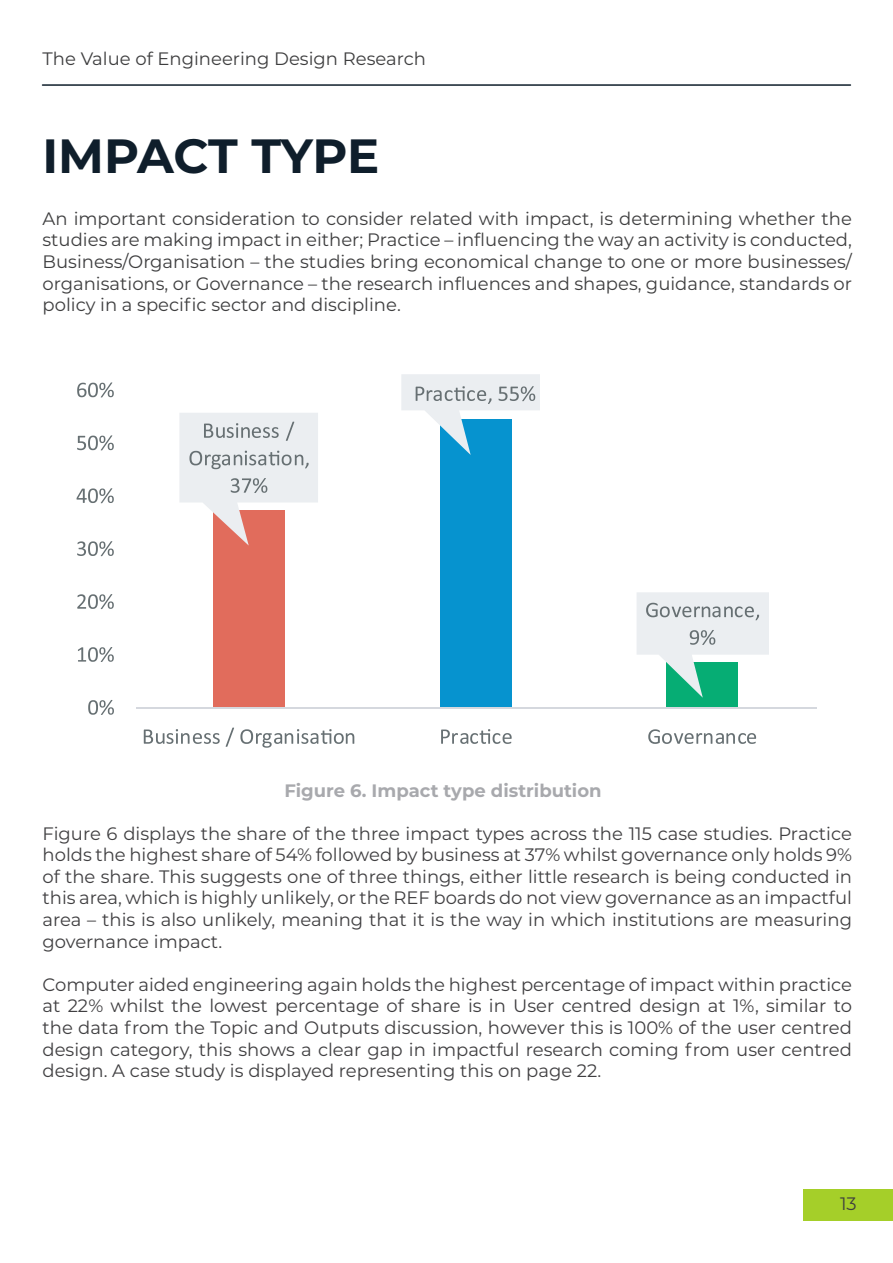
<style>
.page{position:relative;width:893px;height:1263px;background:#fff}
.page>*{position:absolute;margin:0;border:0;box-sizing:border-box;transform-origin:0 0}
.Headings{font:700 48px "Montserrat";letter-spacing:-.01em;color:#0f1e2b}
.t1{font:18px "Montserrat";color:#403f41}
.t2{font:18px/21.6px "Montserrat";color:#3e3e3f;text-align:justify}
.t3{font:700 18px "Montserrat";color:#a8a9ad}
</style>
<div class="page">
<hr style="left:43px;top:84px;width:807px;height:2px;background:#0f1e2b">
<hr style="left:0;top:1188px;width:1px;height:32px;background:#a5cf29">
<div style="left:804px;top:1188px;width:89px;height:32px;background:#a5cf29"></div>
<div style="left:213px;top:510px;width:71px;height:198px;background:#e16c5c"></div>
<div style="left:440px;top:419px;width:72px;height:289px;background:#0693cf"></div>
<div style="left:666px;top:662px;width:72px;height:46px;background:#06ad74"></div>
<hr style="left:136px;top:707px;width:680px;height:2px;background:#d5d8de">
<svg style="left:179px;top:413px;width:139px;height:132px"></svg>
<svg style="left:401px;top:374px;width:139px;height:81px"></svg>
<svg style="left:637px;top:592px;width:132px;height:106px"></svg>
<svg style="left:88px;top:700px;width:26px;height:15px"></svg>
<svg style="left:78px;top:647px;width:36px;height:15px"></svg>
<svg style="left:77px;top:594px;width:37px;height:15px"></svg>
<svg style="left:77px;top:541px;width:37px;height:15px"></svg>
<svg style="left:77px;top:488px;width:37px;height:15px"></svg>
<svg style="left:77px;top:435px;width:37px;height:15px"></svg>
<svg style="left:77px;top:382px;width:37px;height:15px"></svg>
<svg style="left:144px;top:729px;width:76px;height:15px"></svg>
<svg style="left:226px;top:728px;width:8px;height:19px"></svg>
<svg style="left:240px;top:729px;width:114px;height:19px"></svg>
<svg style="left:441px;top:729px;width:71px;height:15px"></svg>
<svg style="left:648px;top:729px;width:108px;height:15px"></svg>
<p class="t2" style="left:43px;top:47px;width:385px">The Value of Engineering Design Research</p>
<p class="Headings" style="left:43px;top:122px;width:338px">IMPACT TYPE</p>
<p class="t2" style="left:43px;top:207px;width:811px">An important consideration to consider related with impact, is determining whether the studies are making impact in either; Practice – influencing the way an activity is conducted, Business/Organisation – the studies bring economical change to one or more businesses/ organisations, or Governance – the research influences and shapes, guidance, standards or policy in a specific sector and discipline.</p>
<p class="t3" style="left:284px;top:777px;width:319px">Figure 6. Impact type distribution</p>
<p class="t1" style="left:43px;top:821px;width:811px">Figure 6 displays the share of the three impact types across the 115 case studies. Practice</p>
<p class="t1" style="left:43px;top:842px;width:811px">holds the highest share of 54% followed by business at 37% whilst governance only holds 9%</p>
<p class="t1" style="left:43px;top:864px;width:811px">of the share. This suggests one of three things, either little research is being conducted in</p>
<p class="t1" style="left:43px;top:885px;width:811px">this area, which is highly unlikely, or the REF boards do not view governance as an impactful</p>
<p class="t1" style="left:43px;top:907px;width:811px">area – this is also unlikely, meaning that it is the way in which institutions are measuring</p>
<p class="t1" style="left:43px;top:929px;width:181px">governance impact.</p>
<p class="t1" style="left:43px;top:972px;width:811px">Computer aided engineering again holds the highest percentage of impact within practice</p>
<p class="t1" style="left:43px;top:993px;width:811px">at 22% whilst the lowest percentage of share is in User centred design at 1%, similar to</p>
<p class="t1" style="left:43px;top:1015px;width:811px">the data from the Topic and Outputs discussion, however this is 100% of the user centred</p>
<p class="t1" style="left:43px;top:1037px;width:811px">design category, this shows a clear gap in impactful research coming from user centred</p>
<p class="t1" style="left:43px;top:1058px;width:560px">design. A case study is displayed representing this on page 22.</p>
<p class="t2" style="left:840px;top:1192px;width:18px">13</p>
</div>
